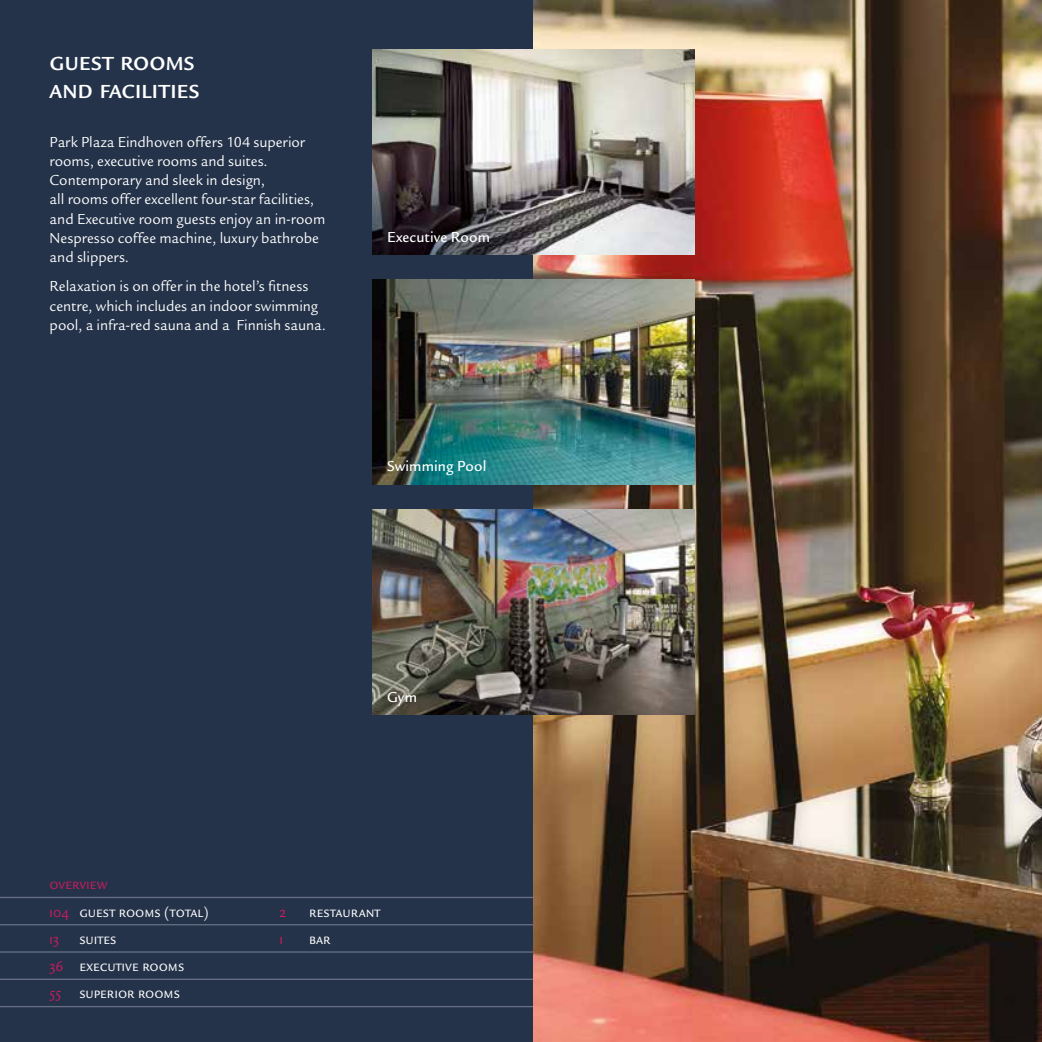
<style>
.page{position:relative;width:1042px;height:1042px;background:#24334a}
.page>*{position:absolute;margin:0;border:0;box-sizing:border-box;transform-origin:0 0}
.t1{font:28px/28px "Legacy San ITC Medi SC";letter-spacing:-.005em;color:#fff;scale:.96 1}
.t2{font:15.75px/19.2px "Legacy San ITC";color:#fff;scale:.96 1}
.t3{font:15.75px/27.3px "Legacy San ITC Book SC";color:#fff;scale:.96 1}
.t4{font:500 15.75px "Legacy San ITC";letter-spacing:.01em;color:#fff;scale:.96 1}
.t5{font:15.75px "Legacy San ITC Book SC";color:#ca1c5f}
.s1{color:#ca1c5f}
</style>
<div class="page">
<hr style="left:0;top:1006px;width:1042px;height:1px;background:#676e84">
<hr style="left:0;top:978px;width:1042px;height:2px;background:#676e84">
<hr style="left:0;top:951px;width:1042px;height:1px;background:#676e84">
<hr style="left:0;top:924px;width:1042px;height:1px;background:#676e84">
<hr style="left:0;top:897px;width:1042px;height:1px;background:#676e84">
<img style="left:533px;top:0;width:509px;height:1042px">
<img style="left:372px;top:50px;width:322px;height:205px">
<img style="left:372px;top:280px;width:322px;height:205px">
<img style="left:372px;top:510px;width:322px;height:205px">
<h1 class="t1" style="left:50px;top:48px;width:158px">guest rooms and facilities</h1>
<p class="t2" style="left:50px;top:132px;width:289px">Park Plaza Eindhoven offers 104 superior rooms, executive rooms and suites.<br>Contemporary and sleek in design,<br>all rooms offer excellent four-star facilities, and Executive room guests enjoy an in-room Nespresso coffee machine, luxury bathrobe and slippers.</p>
<p class="t2" style="left:50px;top:277px;width:289px">Relaxation is on offer in the hotel’s fitness centre, which includes an indoor swimming pool, a infra-red sauna and a Finnish sauna.</p>
<p class="t4" style="left:387px;top:228px;width:109px">Executive Room</p>
<p class="t4" style="left:387px;top:457px;width:105px">Swimming Pool</p>
<p class="t4" style="left:387px;top:688px;width:33px">Gym</p>
<p class="t3" style="left:50px;top:871px;width:167px"><span class="s1">overview<br>104</span> guest rooms (total)<br><span class="s1">13</span></p>
<p class="t3" style="left:50px;top:925px;width:142px;text-indent:30px">suites<br><span class="s1">36</span> executive rooms<br><span class="s1">55</span> superior rooms</p>
<p class="t5" style="left:279px;top:902px;width:8px">2</p>
<p class="t3" style="left:309px;top:898px;width:75px">restaurant</p>
<p class="t5" style="left:279px;top:930px;width:5px">1</p>
<p class="t3" style="left:309px;top:925px;width:24px">bar</p>
</div>
